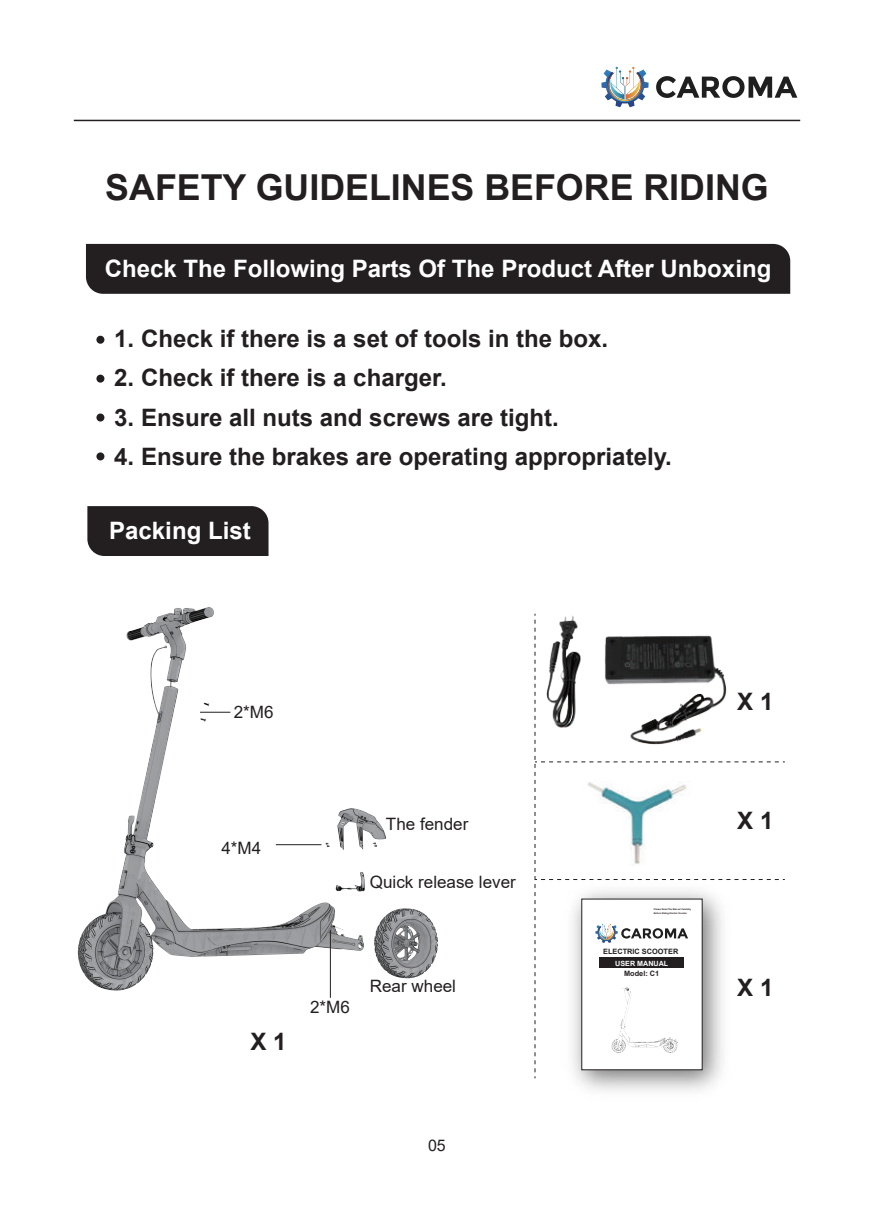
<style>
.page{position:relative;width:874px;height:1225px;background:#fff}
.page>*{position:absolute;margin:0;border:0;box-sizing:border-box;transform-origin:0 0}
.t1{font:700 35.8px "Arial";color:#231f20}
.t2{font:700 24px "Arial";color:#231f20}
.t3{font:700 24px "Arial";color:#fff}
.t4{font:17px "Arial";color:#231f20}
.t5{font:16px "Arial";color:#231f20}
.t6{font:700 7.4px "Arial";color:#231f20}
.t7{font:700 7.2px "Arial";color:#fff}
.t8{font:700 2.2px/4px "Arial";color:#231f20}
</style>
<div class="page">
<hr style="left:74px;top:120px;width:725px;height:1px;background:#231f20">
<div style="left:86px;top:244px;width:703px;height:50px;background:#231f20"></div>
<div style="left:87px;top:506px;width:181px;height:50px;background:#231f20"></div>
<div style="left:96px;top:336px;width:8px;height:8px;background:#231f20;border-radius:50%"></div>
<div style="left:96px;top:375px;width:8px;height:8px;background:#231f20;border-radius:50%"></div>
<div style="left:96px;top:413px;width:8px;height:8px;background:#231f20;border-radius:50%"></div>
<div style="left:96px;top:452px;width:8px;height:8px;background:#231f20;border-radius:50%"></div>
<img style="left:77px;top:607px;width:361px;height:389px">
<hr style="left:200px;top:712px;width:30px;height:1px;background:#231f20">
<hr style="left:276px;top:844px;width:45px;height:1px;background:#231f20">
<hr style="left:330px;top:930px;width:1px;height:67px;background:#231f20">
<svg style="left:601px;top:67px;width:47px;height:40px"></svg>
<svg style="left:656px;top:76px;width:141px;height:22px"></svg>
<svg style="left:534px;top:613px;width:250px;height:465px"></svg>
<img style="left:583px;top:773px;width:107px;height:92px">
<h1 class="t1" style="left:105px;top:162px;width:664px">SAFETY GUIDELINES BEFORE RIDING</h1>
<p class="t3" style="left:105px;top:252px;width:667px">Check The Following Parts Of The Product After Unboxing</p>
<p class="t2" style="left:114px;top:322px;width:495px">1. Check if there is a set of tools in the box.</p>
<p class="t2" style="left:114px;top:361px;width:334px">2. Check if there is a charger.</p>
<p class="t2" style="left:114px;top:400px;width:446px">3. Ensure all nuts and screws are tight.</p>
<p class="t2" style="left:114px;top:439px;width:559px">4. Ensure the brakes are operating appropriately.</p>
<p class="t3" style="left:109px;top:514px;width:143px">Packing List</p>
<p class="t4" style="left:234px;top:700px;width:41px">2*M6</p>
<p class="t4" style="left:221px;top:836px;width:41px">4*M4</p>
<p class="t4" style="left:386px;top:813px;width:84px">The fender</p>
<p class="t4" style="left:369px;top:870px;width:147px">Quick release lever</p>
<p class="t2" style="left:250px;top:1025px;width:38px">X 1</p>
<p class="t4" style="left:310px;top:995px;width:41px">2*M6</p>
<p class="t4" style="left:369px;top:974px;width:88px">Rear wheel</p>
<p class="t5" style="left:428px;top:1134px;width:19px">05</p>
<p class="t8" style="left:653px;top:907px;width:39px">Please Read The Manual Carefully<br>Before Riding Electric Scooter</p>
<p class="t6" style="left:603px;top:946px;width:77px">ELECTRIC SCOOTER</p>
<p class="t7" style="left:615px;top:958px;width:54px">USER MANUAL</p>
<p class="t6" style="left:624px;top:968px;width:37px">Model: C1</p>
<p class="t2" style="left:737px;top:684px;width:38px">X 1</p>
<p class="t2" style="left:737px;top:803px;width:38px">X 1</p>
<p class="t2" style="left:737px;top:970px;width:38px">X 1</p>
</div>
